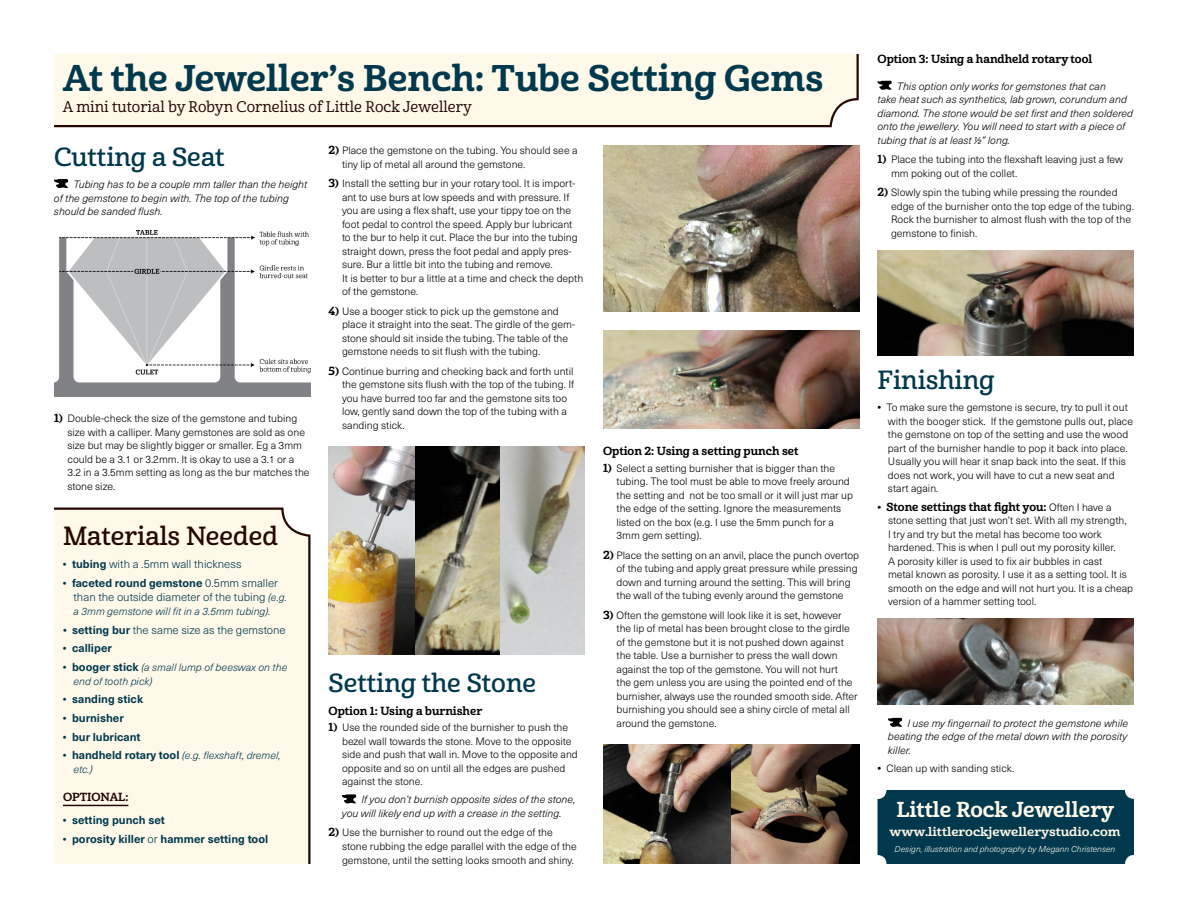
<style>
.page{position:relative;width:1188px;height:918px;background:#fff}
.page>*{position:absolute;margin:0;border:0;box-sizing:border-box;transform-origin:0 0}
.t1{font:36px "Cabrito Nor Bol";color:#00394d}
.t2{font:25.5px "Cabrito Nor Dem";color:#00394d}
.t3{font:25.5px "Cabrito Nor Dem";color:#240800}
.t4{font:21px "Cabrito Nor Bol";color:#fff9ea}
.t5{font:15px "Cabrito Nor Med";color:#240800}
.t6{font:700 expanded 12px "Cabrito";color:#fff9ea}
.t7{font:300 11.4px/14.1px "Neue Haas Unica Pro";color:#00394d}
.t8{font:11.4px "Cabrito Nor Bol";color:#000}
.t9{font:700 11.4px "Neue Haas Unica Pro";color:#00394d}
.t10{font:11.4px "Cabrito Nor Bol";color:#240800}
.t11{font:300 10.5px/13.5px "Neue Haas Unica Pro";color:#000}
.t12{font:italic 300 10.5px/13.5px "Neue Haas Unica Pro";color:#000}
.t13{font:italic 300 10.5px/14.1px "Neue Haas Unica Pro";color:#00394d}
.t14{font:italic 300 8.4px "Neue Haas Unica Pro";color:#fff9ea}
.s1{font-family:"Cabrito Nor Bol";font-weight:400;font-size:11.4px}
.s2{font-weight:700;font-size:10.5px}
.s3{font-weight:700}
.s4{font-style:italic;font-size:10.5px}
.s5{font-size:10.5px}
.s6{font-weight:700;font-style:normal}
.s7{font-weight:700;font-style:normal;font-size:11.4px}
.s8{font-weight:300}
.s9{font-family:"Neue Haas Unica Pro";font-weight:700;font-size:10.5px}
.s10{font-family:"Neue Haas Unica Pro";font-weight:300;font-size:10.5px}
</style>
<div class="page">
<div style="left:54px;top:508px;width:256px;height:356px;background:#fff9ea"></div>
<div style="left:54px;top:54px;width:805px;height:73px;background:#fff9ea"></div>
<hr style="left:63px;top:805px;width:65px;height:1px;background:#240800">
<div style="left:878px;top:790px;width:256px;height:74px;background:#00394d;border-radius:9px"></div>
<svg style="left:54px;top:179px;width:14px;height:9px"></svg>
<img style="left:603px;top:745px;width:257px;height:119px">
<img style="left:603px;top:145px;width:257px;height:167px">
<img style="left:603px;top:331px;width:257px;height:98px">
<img style="left:878px;top:619px;width:256px;height:85px">
<img style="left:878px;top:250px;width:256px;height:106px">
<img style="left:54px;top:230px;width:256px;height:166px">
<svg style="left:342px;top:794px;width:14px;height:9px"></svg>
<svg style="left:877px;top:81px;width:15px;height:9px"></svg>
<svg style="left:888px;top:718px;width:14px;height:9px"></svg>
<img style="left:328px;top:447px;width:257px;height:207px">
<svg style="left:414px;top:447px;width:86px;height:207px"></svg>
<h1 class="t1" style="left:63px;top:55px;width:762px">At the Jeweller’s Bench: Tube Setting Gems</h1>
<h3 class="t5" style="left:63px;top:97px;width:410px">A mini tutorial by Robyn Cornelius of Little Rock Jewellery</h3>
<h2 class="t2" style="left:54px;top:141px;width:172px">Cutting a Seat</h2>
<p class="t12" style="left:54px;top:178px;width:255px;text-indent:19px">Tubing has to be a couple mm taller than the height of the gemstone to begin with. The top of the tubing should be sanded flush.</p>
<p class="t11" style="left:68px;top:412px;width:244px;text-indent:-14px"><span class="s1">1)</span> Double-check the size of the gemstone and tubing size with a calliper. Many gemstones are sold as one size but may be slightly bigger or smaller. Eg a 3mm could be a 3.1 or 3.2mm. It is okay to use a 3.1 or a 3.2 in a 3.5mm setting as long as the bur matches the stone size.</p>
<h2 class="t3" style="left:63px;top:521px;width:217px">Materials Needed</h2>
<p class="t7" style="left:63px;top:557px;width:180px"><span class="s2">•</span> <span class="s3">tubing</span> with a .5mm wall thickness</p>
<p class="t7" style="left:74px;top:576px;width:215px;text-indent:-11px"><span class="s2">•</span> <span class="s3">faceted round gemstone</span> 0.5mm smaller than the outside diameter of the tubing <span class="s4">(e.g.</span></p>
<p class="t13" style="left:74px;top:604px;width:199px">a 3mm gemstone will fit in a 3.5mm tubing).</p>
<p class="t7" style="left:63px;top:623px;width:224px"><span class="s2">•</span> <span class="s3">setting bur</span> the same size as the gemstone</p>
<p class="t9" style="left:63px;top:641px;width:51px"><span class="s5">•</span> calliper</p>
<p class="t13" style="left:73px;top:660px;width:215px;text-indent:-10px"><span class="s6">•</span> <span class="s7">booger stick</span> (a small lump of beeswax on the end of tooth pick)</p>
<p class="t9" style="left:63px;top:692px;width:82px"><span class="s5">•</span> sanding stick</p>
<p class="t9" style="left:63px;top:711px;width:62px"><span class="s5">•</span> burnisher</p>
<p class="t9" style="left:63px;top:730px;width:79px"><span class="s5">•</span> bur lubricant</p>
<p class="t13" style="left:73px;top:749px;width:209px;text-indent:-10px"><span class="s6">•</span> <span class="s7">handheld rotary tool</span> (e.g. flexshaft, dremel, etc.)</p>
<p class="t10" style="left:63px;top:790px;width:67px">Optional:</p>
<p class="t9" style="left:63px;top:813px;width:103px"><span class="s5">•</span> setting punch set</p>
<p class="t9" style="left:63px;top:832px;width:207px"><span class="s5">•</span> porosity killer <span class="s8">or</span> hammer setting tool</p>
<p class="t11" style="left:342px;top:144px;width:237px;text-indent:-14px"><span class="s1">2)</span> Place the gemstone on the tubing. You should see a tiny lip of metal all around the gemstone.</p>
<p class="t11" style="left:342px;top:177px;width:243px;text-indent:-14px"><span class="s1">3)</span> Install the setting bur in your rotary tool. It is import&shy;ant to use burs at low speeds and with pressure. If you are using a flex shaft, use your tippy toe on the foot pedal to control the speed. Apply bur lubricant to the bur to help it cut. Place the bur into the tubing straight down, press the foot pedal and apply pres&shy;sure. Bur a little bit into the tubing and remove.<br>It is better to bur a little at a time and check the depth of the gemstone.</p>
<p class="t11" style="left:342px;top:304px;width:235px;text-indent:-14px"><span class="s1">4)</span> Use a booger stick to pick up the gemstone and place it straight into the seat. The girdle of the gem&shy;stone should sit inside the tubing. The table of the gemstone needs to sit flush with the tubing.</p>
<p class="t11" style="left:342px;top:364px;width:234px;text-indent:-14px"><span class="s1">5)</span> Continue burring and checking back and forth until the gemstone sits flush with the top of the tubing. If you have burred too far and the gemstone sits too low, gently sand down the top of the tubing with a sanding stick.</p>
<h2 class="t2" style="left:328px;top:667px;width:209px">Setting the Stone</h2>
<p class="t8" style="left:328px;top:704px;width:155px">Option 1: Using a burnisher</p>
<p class="t11" style="left:342px;top:721px;width:237px;text-indent:-14px"><span class="s1">1)</span> Use the rounded side of the burnisher to push the bezel wall towards the stone. Move to the opposite side and push that wall in. Move to the opposite and opposite and so on until all the edges are pushed against the stone.</p>
<p class="t12" style="left:342px;top:793px;width:235px;text-indent:19px">If you don’t burnish opposite sides of the stone, you will likely end up with a crease in the setting.</p>
<p class="t11" style="left:342px;top:826px;width:236px;text-indent:-14px"><span class="s1">2)</span> Use the burnisher to round out the edge of the stone rubbing the edge parallel with the edge of the gemstone, until the setting looks smooth and shiny.</p>
<p class="t8" style="left:603px;top:444px;width:197px">Option 2: Using a setting punch set</p>
<p class="t11" style="left:616px;top:461px;width:238px;text-indent:-14px"><span class="s1">1)</span> Select a setting burnisher that is bigger than the tubing. The tool must be able to move freely around the setting and not be too small or it will just mar up the edge of the setting. Ignore the measurements listed on the box (e.g. I use the 5mm punch for a 3mm gem setting).</p>
<p class="t11" style="left:616px;top:548px;width:244px;text-indent:-14px"><span class="s1">2)</span> Place the setting on an anvil, place the punch overtop of the tubing and apply great pressure while pressing down and turning around the setting. This will bring the wall of the tubing evenly around the gemstone</p>
<p class="t11" style="left:616px;top:608px;width:243px;text-indent:-14px"><span class="s1">3)</span> Often the gemstone will look like it is set, however the lip of metal has been brought close to the girdle of the gemstone but it is not pushed down against the table. Use a burnisher to press the wall down against the top of the gemstone. You will not hurt<br>the gem unless you are using the pointed end of the burnisher, always use the rounded smooth side. After burnishing you should see a shiny circle of metal all around the gemstone.</p>
<p class="t8" style="left:878px;top:51px;width:216px">Option 3: Using a handheld rotary tool</p>
<p class="t12" style="left:877px;top:79px;width:257px;text-indent:19px">This option only works for gemstones that can<br>take heat such as synthetics, lab grown, corundum and diamond. The stone would be set first and then soldered onto the jewellery. You will need to start with a piece of tubing that is at least ½” long.</p>
<p class="t11" style="left:891px;top:153px;width:234px;text-indent:-14px"><span class="s1">1)</span> Place the tubing into the flexshaft leaving just a few mm poking out of the collet.</p>
<p class="t11" style="left:891px;top:186px;width:245px;text-indent:-14px"><span class="s1">2)</span> Slowly spin the tubing while pressing the rounded edge of the burnisher onto the top edge of the tubing.<br>Rock the burnisher to almost flush with the top of the gemstone to finish.</p>
<h2 class="t2" style="left:878px;top:364px;width:119px">Finishing</h2>
<p class="t11" style="left:888px;top:401px;width:247px;text-indent:-10px"><span class="s3">•</span> To make sure the gemstone is secure, try to pull it out with the booger stick. If the gemstone pulls out, place the gemstone on top of the setting and use the wood part of the burnisher handle to pop it back into place.<br>Usually you will hear it snap back into the seat. If this does not work, you will have to cut a new seat and start again.</p>
<p class="t8" style="left:877px;top:500px;width:236px"><span class="s9">•</span> Stone settings that fight you: <span class="s10">Often I have a</span></p>
<p class="t11" style="left:888px;top:514px;width:247px">stone setting that just won’t set. With all my strength,<br>I try and try but the metal has become too work hardened. This is when I pull out my porosity killer.<br>A porosity killer is used to fix air bubbles in cast<br>metal known as porosity. I use it as a setting tool. It is smooth on the edge and will not hurt you. It is a cheap version of a hammer setting tool.</p>
<p class="t12" style="left:888px;top:717px;width:242px;text-align:justify;text-indent:19px">I use my fingernail to protect the gemstone while beating the edge of the metal down with the porosity killer.</p>
<p class="t11" style="left:877px;top:762px;width:138px"><span class="s3">•</span> Clean up with sanding stick.</p>
<h3 class="t4" style="left:896px;top:796px;width:219px">Little Rock Jewellery</h3>
<p class="t6" style="left:890px;top:824px;width:233px">www.littlerockjewellerystudio.com</p>
<p class="t14" style="left:895px;top:844px;width:222px">Design, illustration and photography by Megann Christensen</p>
</div>
